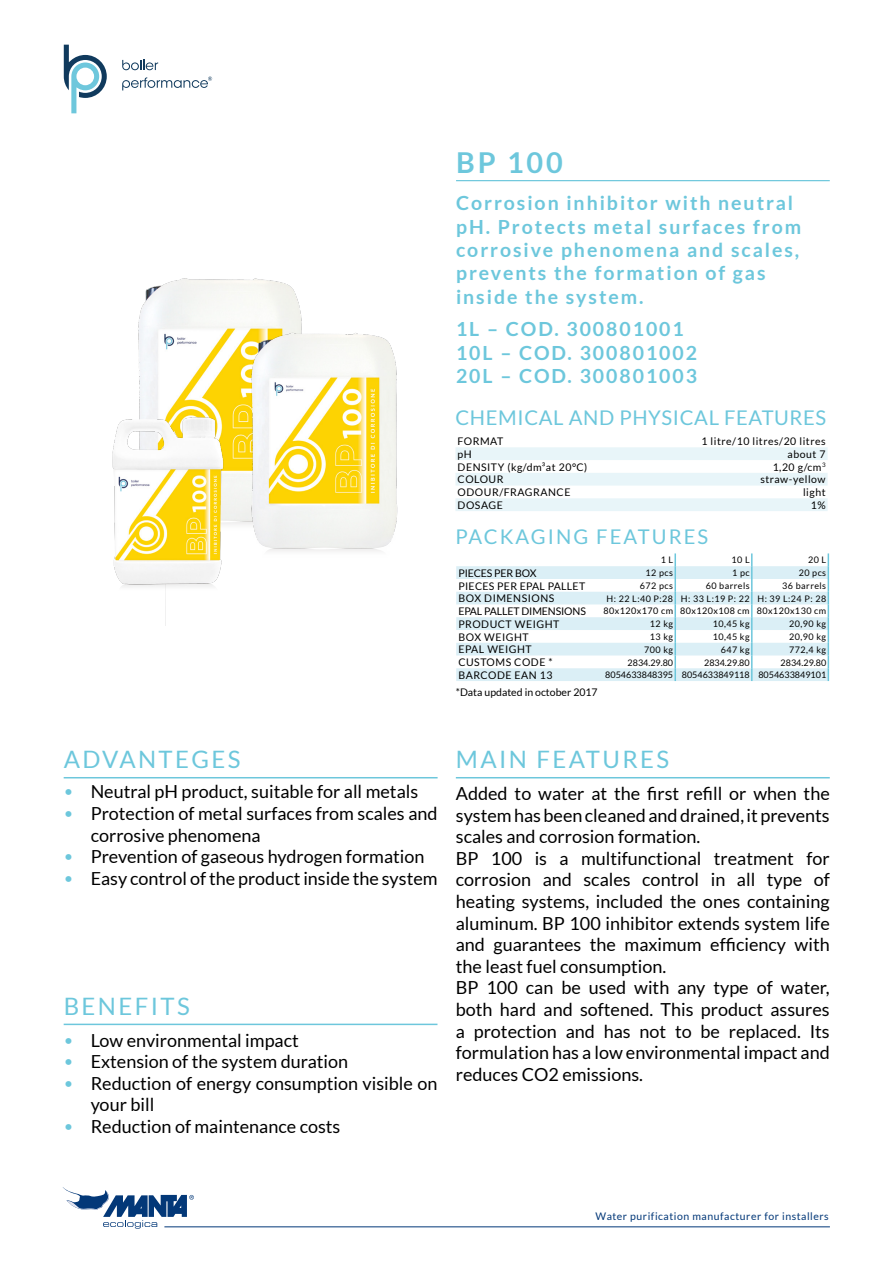
<style>
.page{position:relative;width:893px;height:1263px;background:#fff}
.page>*{position:absolute;margin:0;border:0;box-sizing:border-box;transform-origin:0 0}
.t1{font:700 28.8px "Lato";color:#6dc7dc}
.t2{font:24px "Lato";letter-spacing:.1em;color:#6dc7dc}
.t3{font:20.25px "Lato";letter-spacing:.03em;color:#6dc7dc}
.t4{font:20.25px "Lato";letter-spacing:.1em;color:#6dc7dc}
.t5{font:700 19.5px/23.4px "Lato";letter-spacing:.1em;color:#6dc7dc}
.t6{font:18px/21.6px "Lato";color:#000}
.t7{font:10.5px "Lato";letter-spacing:.05em;color:#000}
.t8{font:10.5px "Lato";letter-spacing:.05em;color:#033878}
.t9{font:10.5px "Lato";letter-spacing:-.01em;color:#000}
.t10{font:10.5px "Lato";color:#000}
.t11{font:10.5px "Lato";letter-spacing:.03em;color:#000}
.t12{font:9px "Lato";letter-spacing:.05em;color:#000}
.t13{font:9px "Lato";color:#000}
.s1{font-family:"DIN Pro";color:#6dc7dc}
</style>
<div class="page">
<svg style="left:63px;top:1187px;width:131px;height:41px"></svg>
<hr style="left:164px;top:1226px;width:666px;height:1px;background:#033878">
<img style="left:138px;top:278px;width:148px;height:113px">
<hr style="left:456px;top:777px;width:374px;height:1px;background:#6dc7dc">
<hr style="left:64px;top:777px;width:374px;height:1px;background:#6dc7dc">
<hr style="left:64px;top:1024px;width:373px;height:1px;background:#6dc7dc">
<img style="left:156px;top:284px;width:242px;height:341px">
<img style="left:112px;top:391px;width:144px;height:221px">
<hr style="left:456px;top:180px;width:374px;height:1px;background:#6dc7dc">
<svg style="left:456px;top:553px;width:373px;height:128px"></svg>
<svg style="left:455px;top:447px;width:373px;height:64px"></svg>
<svg style="left:122px;top:60px;width:36px;height:10px"></svg>
<svg style="left:64px;top:45px;width:43px;height:68px"></svg>
<svg style="left:122px;top:77px;width:90px;height:13px"></svg>
<h1 class="t1" style="left:456px;top:146px;width:108px">BP 100</h1>
<p class="t5" style="left:456px;top:191px;width:347px">Corrosion inhibitor with neutral pH. Protects metal surfaces from corrosive phenomena and scales, prevents the formation of gas inside the system.</p>
<p class="t5" style="left:456px;top:317px;width:243px">1L – COD. 300801001<br>10L – COD. 300801002<br>20L – COD. 300801003</p>
<p class="t3" style="left:455px;top:406px;width:372px">CHEMICAL AND PHYSICAL FEATURES</p>
<p class="t7" style="left:457px;top:435px;width:48px">FORMAT</p>
<p class="t7" style="left:701px;top:435px;width:126px">1 litre/10 litres/20 litres</p>
<p class="t7" style="left:457px;top:448px;width:16px">pH</p>
<p class="t7" style="left:788px;top:448px;width:40px">about 7</p>
<p class="t7" style="left:458px;top:461px;width:131px">DENSITY (kg/dm³at 20°C)</p>
<p class="t7" style="left:773px;top:461px;width:54px">1,20 g/cm<sup>3</sup></p>
<p class="t7" style="left:458px;top:474px;width:47px">COLOUR</p>
<p class="t7" style="left:760px;top:474px;width:67px">straw-yellow</p>
<p class="t7" style="left:458px;top:486px;width:114px">ODOUR/FRAGRANCE</p>
<p class="t7" style="left:803px;top:486px;width:24px">light</p>
<p class="t7" style="left:458px;top:499px;width:47px">DOSAGE</p>
<p class="t7" style="left:811px;top:499px;width:16px">1%</p>
<p class="t4" style="left:455px;top:525px;width:254px">PACKAGING FEATURES</p>
<p class="t12" style="left:661px;top:555px;width:14px">1 L</p>
<p class="t12" style="left:731px;top:555px;width:20px">10 L</p>
<p class="t12" style="left:808px;top:555px;width:20px">20 L</p>
<p class="t9" style="left:458px;top:567px;width:80px">PIECES PER BOX</p>
<p class="t12" style="left:646px;top:568px;width:29px">12 pcs</p>
<p class="t12" style="left:732px;top:568px;width:19px">1 pc</p>
<p class="t12" style="left:799px;top:568px;width:29px">20 pcs</p>
<p class="t11" style="left:458px;top:580px;width:128px">PIECES PER EPAL PALLET</p>
<p class="t12" style="left:640px;top:581px;width:35px">672 pcs</p>
<p class="t12" style="left:706px;top:581px;width:46px">60 barrels</p>
<p class="t12" style="left:782px;top:581px;width:46px">36 barrels</p>
<p class="t7" style="left:458px;top:593px;width:98px">BOX DIMENSIONS</p>
<p class="t12" style="left:607px;top:593px;width:221px">H: 22 L:40 P:28 H: 33 L:19 P: 22 H: 39 L:24 P: 28</p>
<p class="t9" style="left:458px;top:605px;width:129px">EPAL PALLET DIMENSIONS</p>
<p class="t12" style="left:604px;top:606px;width:224px">80x120x170 cm 80x120x108 cm 80x120x130 cm</p>
<p class="t7" style="left:458px;top:618px;width:102px">PRODUCT WEIGHT</p>
<p class="t12" style="left:650px;top:619px;width:25px">12 kg</p>
<p class="t12" style="left:713px;top:619px;width:38px">10,45 kg</p>
<p class="t12" style="left:789px;top:619px;width:38px">20,90 kg</p>
<p class="t7" style="left:458px;top:631px;width:72px">BOX WEIGHT</p>
<p class="t12" style="left:650px;top:632px;width:25px">13 kg</p>
<p class="t12" style="left:713px;top:632px;width:38px">10,45 kg</p>
<p class="t12" style="left:789px;top:632px;width:38px">20,90 kg</p>
<p class="t7" style="left:458px;top:644px;width:75px">EPAL WEIGHT</p>
<p class="t12" style="left:644px;top:644px;width:30px">700 kg</p>
<p class="t12" style="left:721px;top:644px;width:30px">647 kg</p>
<p class="t12" style="left:789px;top:644px;width:38px">772,4 kg</p>
<p class="t7" style="left:458px;top:656px;width:96px">CUSTOMS CODE *</p>
<p class="t12" style="left:628px;top:657px;width:47px">2834.29.80</p>
<p class="t12" style="left:704px;top:657px;width:47px">2834.29.80</p>
<p class="t12" style="left:781px;top:657px;width:47px">2834.29.80</p>
<p class="t7" style="left:458px;top:669px;width:96px">BARCODE EAN 13</p>
<p class="t13" style="left:605px;top:670px;width:222px">8054633848395 8054633849118 8054633849101</p>
<p class="t10" style="left:456px;top:687px;width:143px">*Data updated in october 2017</p>
<h2 class="t2" style="left:64px;top:746px;width:178px">ADVANTEGES</h2>
<p class="t6" style="left:64px;top:781px;width:356px"><span class="s1">•</span> Neutral pH product, suitable for all metals</p>
<p class="t6" style="left:91px;top:803px;width:348px;text-indent:-27px"><span class="s1">•</span> Protection of metal surfaces from scales and corrosive phenomena</p>
<p class="t6" style="left:64px;top:846px;width:362px"><span class="s1">•</span> Prevention of gaseous hydrogen formation</p>
<p class="t6" style="left:64px;top:867px;width:375px"><span class="s1">•</span> Easy control of the product inside the system</p>
<h2 class="t2" style="left:64px;top:993px;width:128px">BENEFITS</h2>
<p class="t6" style="left:64px;top:1029px;width:237px"><span class="s1">•</span> Low environmental impact</p>
<p class="t6" style="left:64px;top:1051px;width:286px"><span class="s1">•</span> Extension of the system duration</p>
<p class="t6" style="left:91px;top:1072px;width:348px;text-indent:-27px"><span class="s1">•</span> Reduction of energy consumption visible on your bill</p>
<p class="t6" style="left:64px;top:1115px;width:278px"><span class="s1">•</span> Reduction of maintenance costs</p>
<h2 class="t2" style="left:456px;top:746px;width:215px">MAIN FEATURES</h2>
<p class="t6" style="left:456px;top:782px;width:375px">Added to water at the first refill or when the system has been cleaned and drained, it prevents scales and corrosion formation.<br>BP 100 is a multifunctional treatment for corrosion and scales control in all type of heating systems, included the ones containing aluminum. BP 100 inhibitor extends system life and guarantees the maximum efficiency with the least fuel consumption.<br>BP 100 can be used with any type of water, both hard and softened. This product assures a protection and has not to be replaced. Its formulation has a low environmental impact and reduces CO2 emissions.</p>
<p class="t8" style="left:595px;top:1211px;width:235px">Water purification manufacturer for installers</p>
</div>
